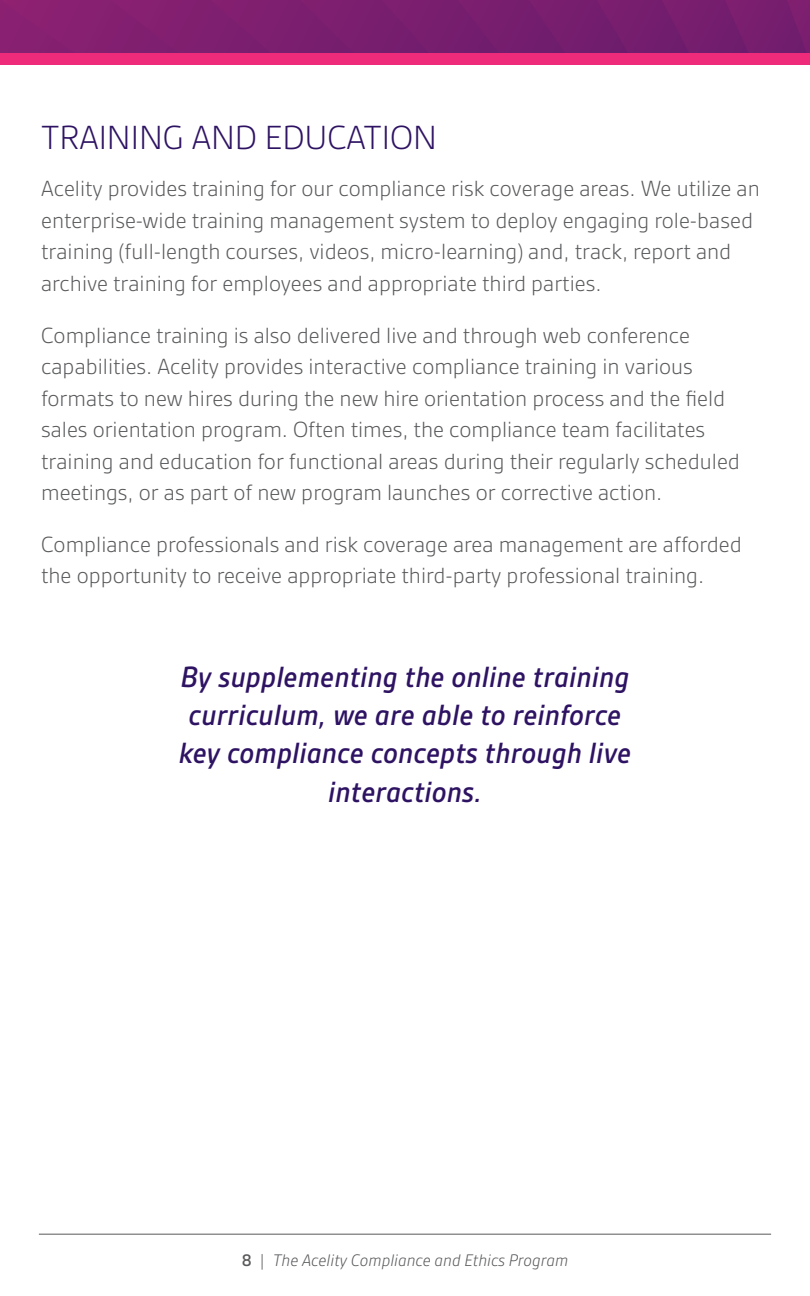
<style>
.page{position:relative;width:810px;height:1296px;background:#fff}
.page>*{position:absolute;margin:0;border:0;box-sizing:border-box;transform-origin:0 0}
.t1{font:300 36px "Gesta";color:#2e1363}
.t2{font:italic 500 31.5px/38.2px "Gesta";color:#2e1363;text-align:center}
.t3{font:300 23.62px/31.5px "Gesta";color:#58595b}
.t4{font:italic 300 18px "Gesta";color:#58595b}
.s1{font-weight:500;font-style:normal}
.s2{font-style:normal}
</style>
<div class="page">
<svg style="left:0;top:0;width:810px;height:53px"></svg>
<div style="left:0;top:53px;width:810px;height:12px;background:#ee2a7b"></div>
<hr style="left:39px;top:1234px;width:732px;height:1px;background:#58595b">
<p class="t1" style="left:41px;top:117px;width:397px">TRAINING AND EDUCATION</p>
<p class="t3" style="left:41px;top:173px;width:720px">Acelity provides training for our compliance risk coverage areas. We utilize an enterprise-wide training management system to deploy engaging role-based training (full-length courses, videos, micro-learning) and, track, report and archive training for employees and appropriate third parties.</p>
<p class="t3" style="left:41px;top:319px;width:700px">Compliance training is also delivered live and through web conference capabilities. Acelity provides interactive compliance training in various formats to new hires during the new hire orientation process and the field sales orientation program. Often times, the compliance team facilitates training and education for functional areas during their regularly scheduled meetings, or as part of new program launches or corrective action.</p>
<p class="t3" style="left:41px;top:528px;width:702px">Compliance professionals and risk coverage area management are afforded the opportunity to receive appropriate third-party professional training.</p>
<p class="t2" style="left:179px;top:657px;width:454px">By supplementing the online training curriculum, we are able to reinforce key compliance concepts through live interactions.</p>
<p class="t4" style="left:242px;top:1250px;width:328px"><span class="s1">8</span> <span class="s2">|</span> The Acelity Compliance and Ethics Program</p>
</div>
